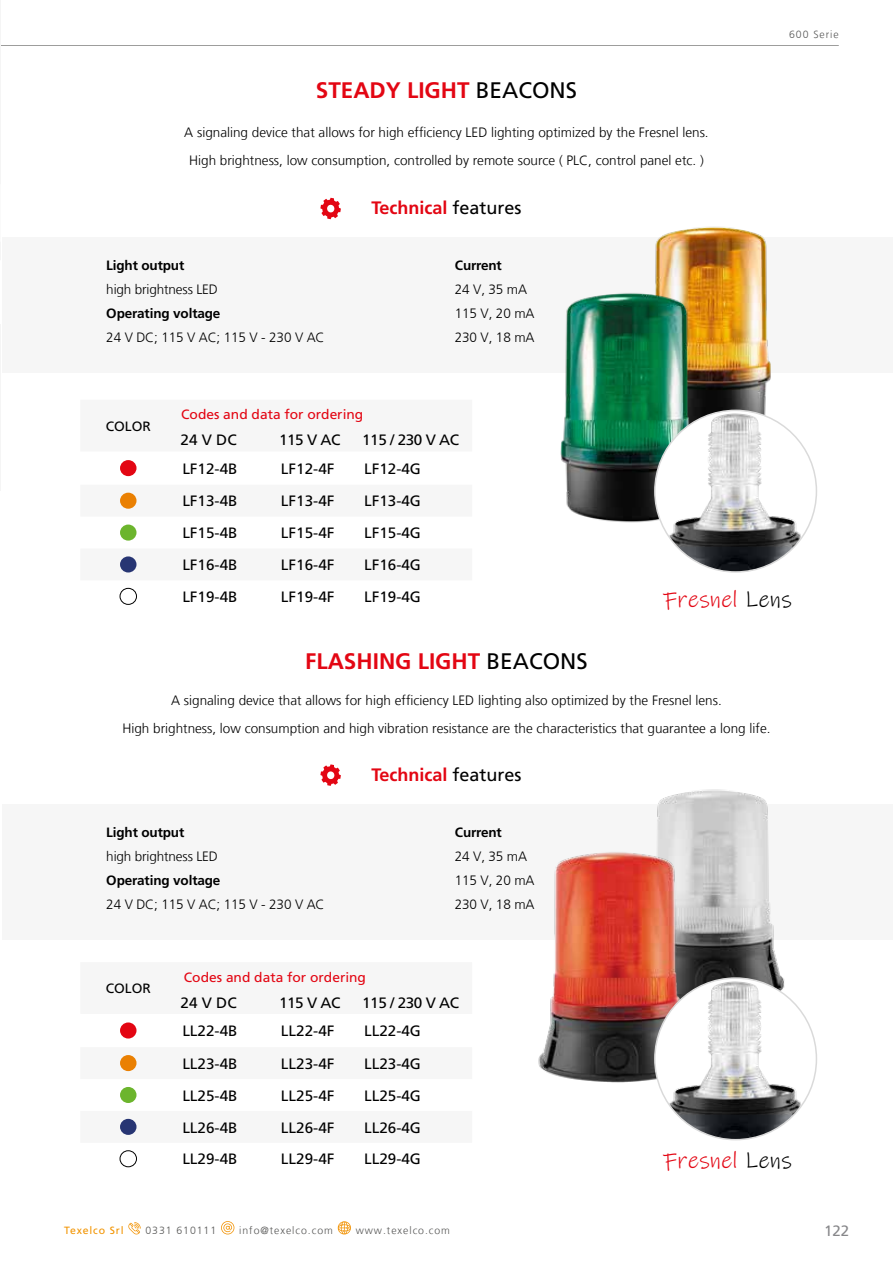
<style>
.page{position:relative;width:893px;height:1263px;background:#fff}
.page>*{position:absolute;margin:0;border:0;box-sizing:border-box;transform-origin:0 0}
.t1{font:24px "Ink Free";color:#e30613}
.t2{font:700 22.5px "Frutiger LT Std";color:#e30613}
.t3{font:700 18px "Frutiger LT Std";color:#e30613}
.t4{font:15px "Frutiger LT Std";color:#000}
.t5{font:15px "Frutiger LT Std";color:#87878a}
.t6{font:300 13.5px/24px "Frutiger LT";color:#000;text-align:center}
.t7{font:700 13.5px "Frutiger LT Std";letter-spacing:-.01em;color:#000}
.t8{font:13.5px "Frutiger LT Std";color:#e30613}
.t9{font:13.5px "Frutiger LT Std";color:#000}
.t10{font:300 10.5px "Frutiger LT";letter-spacing:.09em;color:#575756}
.t11{font:10.5px "Frutiger LT Std";letter-spacing:.08em;color:#f29400}
.s1{font-weight:400;color:#000}
.s2{color:#000}
</style>
<div class="page">
<svg style="left:128px;top:1222px;width:13px;height:13px"></svg>
<svg style="left:221px;top:1221px;width:13px;height:13px"></svg>
<svg style="left:338px;top:1221px;width:13px;height:13px"></svg>
<hr style="left:0;top:45px;width:839px;height:1px;background:#9d9d9c">
<hr style="left:0;top:0;width:1px;height:490px;background:#f5f5f5">
<hr style="left:0;top:184px;width:1px;height:58px;background:#fff">
<hr style="left:0;top:260px;width:2px;height:64px;background:#fff">
<div style="left:2px;top:237px;width:891px;height:136px;background:#f6f6f6"></div>
<div style="left:2px;top:804px;width:891px;height:135px;background:#f6f6f6"></div>
<svg style="left:320px;top:198px;width:21px;height:21px"></svg>
<svg style="left:320px;top:764px;width:21px;height:22px"></svg>
<img style="left:655px;top:226px;width:129px;height:200px">
<img style="left:560px;top:282px;width:148px;height:248px">
<div style="left:120px;top:460px;width:16px;height:16px;background:#e30613;border-radius:50%"></div>
<div style="left:120px;top:493px;width:16px;height:16px;background:#ea8002;border-radius:50%"></div>
<div style="left:120px;top:524px;width:16px;height:17px;background:#6cb52d;border-radius:50%"></div>
<div style="left:120px;top:556px;width:16px;height:16px;background:#273573;border-radius:50%"></div>
<div style="left:120px;top:588px;width:17px;height:17px;border:1px solid #000;border-radius:50%"></div>
<div style="left:120px;top:1022px;width:16px;height:16px;background:#e30613;border-radius:50%"></div>
<div style="left:120px;top:1055px;width:16px;height:16px;background:#ea8002;border-radius:50%"></div>
<div style="left:120px;top:1087px;width:16px;height:16px;background:#6cb52d;border-radius:50%"></div>
<div style="left:120px;top:1119px;width:16px;height:16px;background:#273573;border-radius:50%"></div>
<div style="left:120px;top:1150px;width:17px;height:17px;border:1px solid #000;border-radius:50%"></div>
<img style="left:657px;top:789px;width:138px;height:215px">
<img style="left:655px;top:410px;width:161px;height:162px;border-radius:81px">
<img style="left:538px;top:840px;width:166px;height:255px">
<img style="left:655px;top:978px;width:161px;height:162px;border-radius:81px">
<h2 class="t2" style="left:316px;top:77px;width:263px">STEADY LIGHT <span class="s1">BEACONS</span></h2>
<p class="t6" style="left:184px;top:118px;width:526px;line-height:28.5px">A signaling device that allows for high efficiency LED lighting optimized by the Fresnel lens.<br>High brightness, low consumption, controlled by remote source ( PLC, control panel etc. )</p>
<p class="t7" style="left:106px;top:257px;width:80px">Light output</p>
<p class="t6" style="left:106px;top:278px;width:113px">high brightness LED</p>
<p class="t7" style="left:106px;top:305px;width:116px">Operating voltage</p>
<p class="t6" style="left:106px;top:326px;width:220px">24 V DC; 115 V AC; 115 V - 230 V AC</p>
<h3 class="t3" style="left:371px;top:198px;width:152px">Technical <span class="s1">features</span></h3>
<p class="t7" style="left:455px;top:257px;width:48px">Current</p>
<p class="t6" style="left:455px;top:278px;width:81px;text-align:left">24 V, 35 mA<br>115 V, 20 mA<br>230 V, 18 mA</p>
<p class="t9" style="left:106px;top:418px;width:47px">COLOR</p>
<p class="t8" style="left:181px;top:407px;width:184px">Codes and data for ordering</p>
<p class="t10" style="left:789px;top:29px;width:51px">600 Serie</p>
<p class="t4" style="left:181px;top:431px;width:58px">24 V DC</p>
<p class="t4" style="left:279px;top:431px;width:63px">115 V AC</p>
<p class="t4" style="left:362px;top:431px;width:98px">115 / 230 V AC</p>
<p class="t4" style="left:182px;top:460px;width:57px">LF12-4B</p>
<p class="t4" style="left:281px;top:460px;width:55px">LF12-4F</p>
<p class="t4" style="left:364px;top:460px;width:58px">LF12-4G</p>
<p class="t4" style="left:182px;top:492px;width:57px">LF13-4B</p>
<p class="t4" style="left:281px;top:492px;width:55px">LF13-4F</p>
<p class="t4" style="left:364px;top:492px;width:58px">LF13-4G</p>
<p class="t4" style="left:182px;top:524px;width:57px">LF15-4B</p>
<p class="t4" style="left:281px;top:524px;width:55px">LF15-4F</p>
<p class="t4" style="left:364px;top:524px;width:58px">LF15-4G</p>
<p class="t4" style="left:182px;top:556px;width:57px">LF16-4B</p>
<p class="t4" style="left:281px;top:556px;width:55px">LF16-4F</p>
<p class="t4" style="left:364px;top:556px;width:58px">LF16-4G</p>
<p class="t4" style="left:182px;top:588px;width:57px">LF19-4B</p>
<p class="t4" style="left:281px;top:588px;width:55px">LF19-4F</p>
<p class="t4" style="left:364px;top:588px;width:58px">LF19-4G</p>
<h2 class="t2" style="left:305px;top:647px;width:284px">FLASHING LIGHT <span class="s1">BEACONS</span></h2>
<h1 class="t1" style="left:663px;top:584px;width:130px">Fresnel <span class="s2">Lens</span></h1>
<p class="t6" style="left:122px;top:686px;width:650px;line-height:28.5px">A signaling device that allows for high efficiency LED lighting also optimized by the Fresnel lens.<br>High brightness, low consumption and high vibration resistance are the characteristics that guarantee a long life.</p>
<p class="t7" style="left:106px;top:824px;width:80px">Light output</p>
<p class="t6" style="left:106px;top:844px;width:113px">high brightness LED</p>
<p class="t7" style="left:106px;top:872px;width:116px">Operating voltage</p>
<p class="t6" style="left:106px;top:892px;width:220px">24 V DC; 115 V AC; 115 V - 230 V AC</p>
<h3 class="t3" style="left:371px;top:764px;width:152px">Technical <span class="s1">features</span></h3>
<p class="t7" style="left:455px;top:824px;width:48px">Current</p>
<p class="t6" style="left:455px;top:844px;width:81px;text-align:left">24 V, 35 mA<br>115 V, 20 mA<br>230 V, 18 mA</p>
<p class="t9" style="left:106px;top:980px;width:47px">COLOR</p>
<p class="t8" style="left:184px;top:969px;width:184px">Codes and data for ordering</p>
<p class="t4" style="left:181px;top:994px;width:58px">24 V DC</p>
<p class="t4" style="left:279px;top:994px;width:63px">115 V AC</p>
<p class="t4" style="left:362px;top:994px;width:98px">115 / 230 V AC</p>
<p class="t4" style="left:182px;top:1022px;width:57px">LL22-4B</p>
<p class="t4" style="left:281px;top:1022px;width:55px">LL22-4F</p>
<p class="t4" style="left:364px;top:1022px;width:58px">LL22-4G</p>
<p class="t4" style="left:182px;top:1055px;width:57px">LL23-4B</p>
<p class="t4" style="left:281px;top:1055px;width:55px">LL23-4F</p>
<p class="t4" style="left:364px;top:1055px;width:58px">LL23-4G</p>
<p class="t4" style="left:182px;top:1086px;width:57px">LL25-4B</p>
<p class="t4" style="left:281px;top:1086px;width:55px">LL25-4F</p>
<p class="t4" style="left:364px;top:1086px;width:58px">LL25-4G</p>
<p class="t4" style="left:182px;top:1118px;width:57px">LL26-4B</p>
<p class="t4" style="left:281px;top:1118px;width:55px">LL26-4F</p>
<p class="t4" style="left:364px;top:1118px;width:58px">LL26-4G</p>
<p class="t4" style="left:182px;top:1150px;width:57px">LL29-4B</p>
<p class="t4" style="left:281px;top:1150px;width:55px">LL29-4F</p>
<p class="t4" style="left:364px;top:1150px;width:58px">LL29-4G</p>
<h1 class="t1" style="left:663px;top:1145px;width:130px">Fresnel <span class="s2">Lens</span></h1>
<p class="t11" style="left:64px;top:1224px;width:61px">Texelco Srl</p>
<p class="t10" style="left:145px;top:1225px;width:72px">0331 610111</p>
<p class="t10" style="left:239px;top:1225px;width:95px">info@texelco.com</p>
<p class="t10" style="left:356px;top:1225px;width:96px">www.texelco.com</p>
<p class="t5" style="left:824px;top:1222px;width:27px">122</p>
</div>
